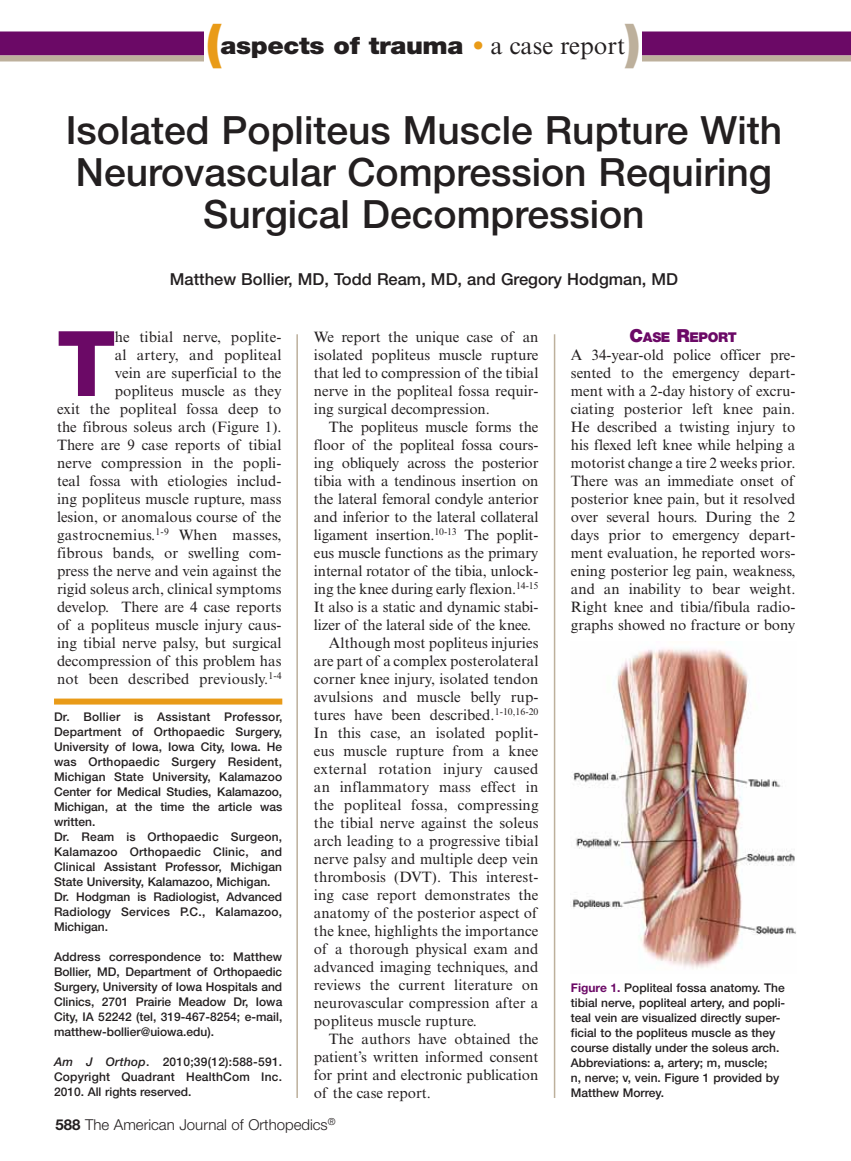
<style>
.page{position:relative;width:851px;height:1161px;background:#fff}
.page>*{position:absolute;margin:0;border:0;box-sizing:border-box;transform-origin:0 0}
.t1{font:800 90.6px "Helvetica Neue LT Std";color:#6b0966}
.t2{font:500 39px/42px "Helvetica Neue LT Std";color:#231f20;text-align:center}
.t3{font:900 24px "Helvetica Neue LT Std";letter-spacing:-.015em;color:#231f20;scale:1.09 1}
.t4{font:500 16.5px "Helvetica Neue LT Std";color:#231f20}
.t5{font:15px/18px "Times New Roman MT Std";color:#231f20;text-align:justify}
.t6{font:300 15px "Helvetica Neue LT Std";color:#231f20}
.t7{font:15px "Times New Roman MT Std";letter-spacing:.02em;color:#231f20}
.t8{font:900 13.5px "Helvetica Neue LT Std";letter-spacing:-.025em;color:#6b0966}
.t9{font:500 12px/15px "Helvetica Neue LT Std";color:#231f20}
.s1{font-size:49.5px;color:#e99b18}
.s2{font-family:"Times New Roman MT Std";font-weight:400;font-size:33px;color:#e99b18}
.s3{font-family:"Times New Roman MT Std";font-weight:400;font-size:24.75px}
.s4{font-size:49.5px;color:#bdb09c}
.s5{font-style:italic}
.s6{font-weight:700}
.s7{font-size:18px}
.s8{font-weight:700;color:#6b0966}
</style>
<div class="page">
<div style="left:0;top:32px;width:850px;height:24px;background:#6b0966"></div>
<div style="left:0;top:56px;width:850px;height:6px;background:#bdb09c"></div>
<div style="left:204px;top:23px;width:438px;height:66px;background:#fff"></div>
<hr style="left:296px;top:334px;width:2px;height:764px;background:#bdb09c">
<div style="left:54px;top:699px;width:228px;height:6px;background:#e99b18"></div>
<hr style="left:554px;top:334px;width:1px;height:764px;background:#bdb09c">
<img style="left:572px;top:648px;width:224px;height:321px">
<h3 class="t3" style="left:206px;top:31px;width:400px"><span class="s1">(</span>aspects of trauma <span class="s2">•</span> <span class="s3">a case report</span><span class="s4">)</span></h3>
<h2 class="t2" style="left:66px;top:109px;width:718px">Isolated Popliteus Muscle Rupture With<br>Neurovascular Compression Requiring<br>Surgical Decompression</h2>
<p class="t4" style="left:170px;top:270px;width:509px">Matthew Bollier, MD, Todd Ream, MD, and Gregory Hodgman, MD</p>
<p class="t5" style="left:57px;top:328px;width:226px;text-align:right">he tibial nerve, poplite-<br>al artery, and popliteal<br>vein are superficial to the popliteus muscle as they<br>exit the popliteal fossa deep to the fibrous soleus arch (Figure 1).<br>There are 9 case reports of tibial nerve compression in the popli&shy;teal fossa with etiologies includ&shy;ing popliteus muscle rupture, mass lesion, or anomalous course of the gastrocnemius.<sup>1-9</sup> When masses, fibrous bands, or swelling com&shy;press the nerve and vein against the rigid soleus arch, clinical symptoms develop. There are 4 case reports of a popliteus muscle injury caus&shy;ing tibial nerve palsy, but surgical decompression of this problem has not been described previously.<sup>1-4</sup></p>
<p class="t5" style="left:314px;top:328px;width:226px">We report the unique case of an isolated popliteus muscle rupture that led to compression of the tibial nerve in the popliteal fossa requir&shy;ing surgical decompression.</p>
<h1 class="t1" style="left:57px;top:310px;width:60px">T</h1>
<p class="t5" style="left:329px;top:418px;width:211px">The popliteus muscle forms the</p>
<p class="t5" style="left:314px;top:436px;width:226px">floor of the popliteal fossa cours-</p>
<p class="t5" style="left:314px;top:454px;width:226px">ing obliquely across the posterior</p>
<p class="t5" style="left:314px;top:472px;width:226px">tibia with a tendinous insertion on</p>
<p class="t5" style="left:314px;top:490px;width:226px">the lateral femoral condyle anterior</p>
<p class="t5" style="left:314px;top:508px;width:226px">and inferior to the lateral collateral</p>
<p class="t5" style="left:314px;top:526px;width:226px">ligament insertion.<sup>10-13</sup> The poplit-</p>
<p class="t5" style="left:314px;top:544px;width:226px">eus muscle functions as the primary</p>
<p class="t5" style="left:314px;top:562px;width:226px">internal rotator of the tibia, unlock-</p>
<p class="t5" style="left:314px;top:580px;width:226px">ing the knee during early flexion.<sup>14-15</sup></p>
<p class="t5" style="left:314px;top:598px;width:226px">It also is a static and dynamic stabi-</p>
<p class="t5" style="left:314px;top:616px;width:219px">lizer of the lateral side of the knee.</p>
<p class="t5" style="left:329px;top:634px;width:211px">Although most popliteus injuries</p>
<p class="t5" style="left:314px;top:652px;width:226px">are part of a complex posterolateral</p>
<p class="t5" style="left:314px;top:670px;width:226px">corner knee injury, isolated tendon</p>
<p class="t5" style="left:314px;top:688px;width:226px">avulsions and muscle belly rup-</p>
<p class="t5" style="left:314px;top:706px;width:226px">tures have been described.<sup>1-10,16-20</sup></p>
<p class="t5" style="left:314px;top:724px;width:226px">In this case, an isolated poplit-</p>
<p class="t5" style="left:314px;top:742px;width:226px">eus muscle rupture from a knee</p>
<p class="t7" style="left:314px;top:760px;width:226px">external rotation injury caused</p>
<p class="t5" style="left:314px;top:778px;width:226px">an inflammatory mass effect in</p>
<p class="t5" style="left:314px;top:796px;width:226px">the popliteal fossa, compressing</p>
<p class="t5" style="left:314px;top:814px;width:226px">the tibial nerve against the soleus</p>
<p class="t5" style="left:314px;top:832px;width:226px">arch leading to a progressive tibial</p>
<p class="t5" style="left:314px;top:850px;width:226px">nerve palsy and multiple deep vein</p>
<p class="t5" style="left:314px;top:868px;width:226px">thrombosis (DVT). This interest-</p>
<p class="t5" style="left:314px;top:886px;width:226px">ing case report demonstrates the</p>
<p class="t5" style="left:314px;top:904px;width:225px">anatomy of the posterior aspect of</p>
<p class="t5" style="left:314px;top:922px;width:226px">the knee, highlights the importance</p>
<p class="t5" style="left:314px;top:940px;width:226px">of a thorough physical exam and</p>
<p class="t5" style="left:314px;top:958px;width:226px">advanced imaging techniques, and</p>
<p class="t5" style="left:314px;top:976px;width:226px">reviews the current literature on</p>
<p class="t5" style="left:314px;top:994px;width:226px">neurovascular compression after a</p>
<p class="t5" style="left:314px;top:1012px;width:164px">popliteus muscle rupture.</p>
<p class="t5" style="left:329px;top:1030px;width:211px">The authors have obtained the</p>
<p class="t5" style="left:314px;top:1048px;width:226px">patient’s written informed consent</p>
<p class="t5" style="left:314px;top:1066px;width:226px">for print and electronic publication</p>
<p class="t5" style="left:314px;top:1084px;width:118px">of the case report.</p>
<p class="t9" style="left:54px;top:709px;width:230px">Dr. Bollier is Assistant Professor, Department of Orthopaedic Surgery, University of Iowa, Iowa City, Iowa. He was Orthopaedic Surgery Resident, Michigan State University, Kalamazoo Center for Medical Studies, Kalamazoo, Michigan, at the time the article was written.<br>Dr. Ream is Orthopaedic Surgeon, Kalamazoo Orthopaedic Clinic, and Clinical Assistant Professor, Michigan State University, Kalamazoo, Michigan.<br>Dr. Hodgman is Radiologist, Advanced Radiology Services P.C., Kalamazoo, Michigan.</p>
<p class="t9" style="left:54px;top:949px;width:230px;text-align:justify">Address correspondence to: Matthew Bollier, MD, Department of Orthopaedic Surgery, University of Iowa Hospitals and Clinics, 2701 Prairie Meadow Dr, Iowa City, IA 52242 (tel, 319-467-8254; e-mail, matthew-bollier@uiowa.edu).</p>
<p class="t9" style="left:54px;top:1054px;width:230px;text-align:justify"><span class="s5">Am J Orthop</span>. 2010;39(12):588-591.<br>Copyright Quadrant HealthCom Inc.<br>2010. All rights reserved.</p>
<p class="t6" style="left:56px;top:1115px;width:281px"><span class="s6">588</span> The American Journal of Orthopedics<sup>®</sup></p>
<p class="t8" style="left:629px;top:329px;width:109px"><span class="s7">C</span>ASE <span class="s7">R</span>EPORT</p>
<p class="t5" style="left:571px;top:346px;width:226px">A 34-year-old police officer pre&shy;sented to the emergency depart&shy;ment with a 2-day history of excru&shy;ciating posterior left knee pain.<br>He described a twisting injury to his flexed left knee while helping a motorist change a tire 2 weeks prior.<br>There was an immediate onset of posterior knee pain, but it resolved over several hours. During the 2 days prior to emergency depart&shy;ment evaluation, he reported wors&shy;ening posterior leg pain, weakness, and an inability to bear weight.<br>Right knee and tibia/fibula radio&shy;graphs showed no fracture or bony</p>
<p class="t9" style="left:571px;top:980px;width:216px"><span class="s8">Figure 1.</span> Popliteal fossa anatomy. The tibial nerve, popliteal artery, and popli&shy;teal vein are visualized directly super&shy;ficial to the popliteus muscle as they course distally under the soleus arch.<br>Abbreviations: a, artery; m, muscle;<br>n, nerve; v, vein. Figure 1 provided by Matthew Morrey.</p>
</div>
